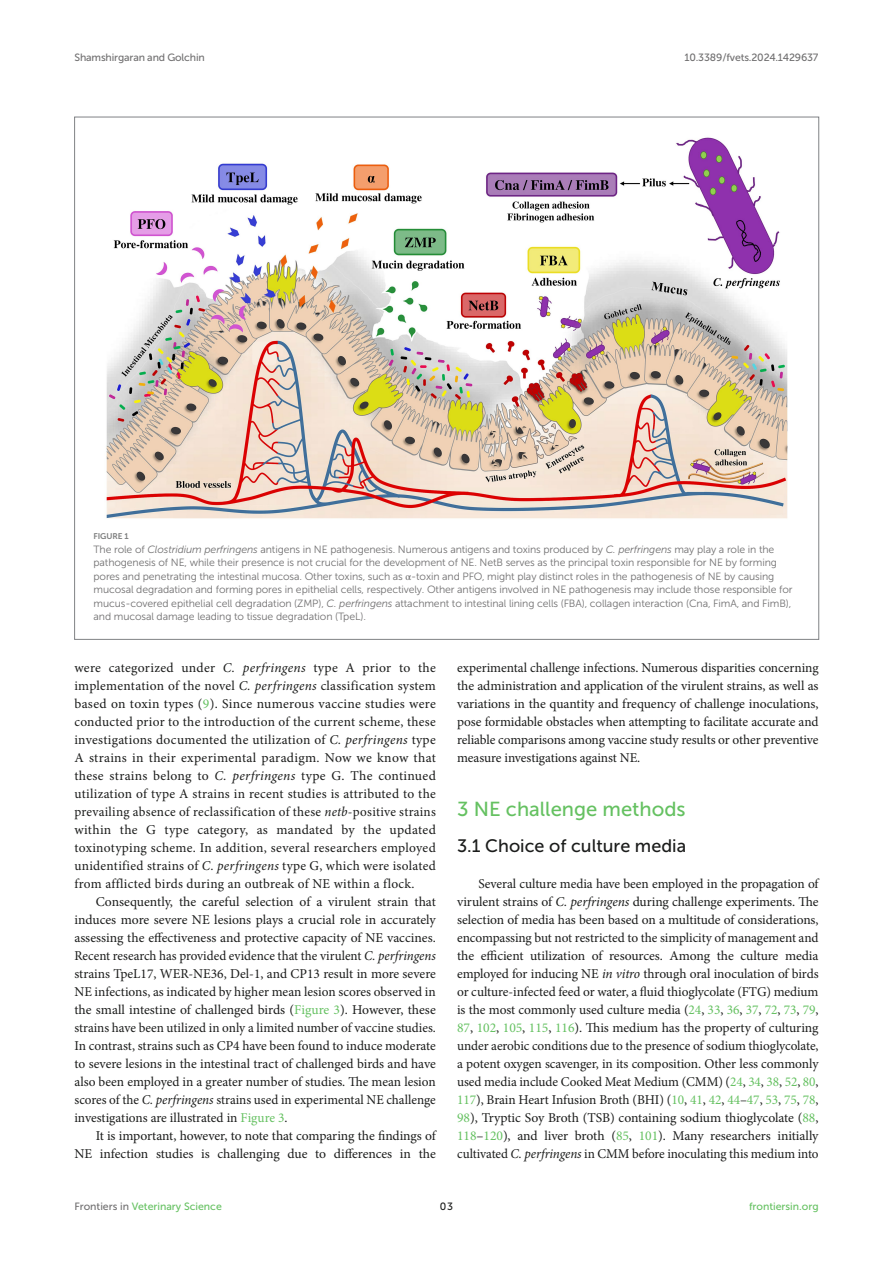
<style>
.page{position:relative;width:893px;height:1263px;background:#fff}
.page>*{position:absolute;margin:0;border:0;box-sizing:border-box;transform-origin:0 0}
.HEAD_1{font:20.25px "Museo Sans 500";color:#65c161}
.HEAD_2_after_HEAD_1{font:18px "Museo Sans 500";color:#1b1c1b}
.TEXT{font:13.5px/18px "Minion Pro";letter-spacing:-.005em;color:#1b1c1b;text-align:justify}
.TEXT_FLUSH{font:13.5px/18px "Minion Pro";letter-spacing:-.005em;color:#1b1c1b;text-align:justify}
.FIG_LEG{font:10.5px/13.5px "Museo Sans 300";letter-spacing:-.01em;color:#706f70}
.t1{font:10.5px "Museo Sans 500";letter-spacing:-.015em;color:#706f70}
.t2{font:10.5px "Museo Sans 500";color:#65c161}
.t3{font:10.5px "Museo Sans 500";color:#1b1c1b}
.FIG_HD{font:8.25px "Museo Sans 700";letter-spacing:-.01em;color:#7e7f7f}
.s1{font-style:italic}
.s2{font-family:"STIX General"}
.s3{color:#65c161}
.s4{color:#706f70}
</style>
<div class="page">
<img style="left:106px;top:137px;width:682px;height:382px">
<p class="t1" style="left:74px;top:51px;width:132px">Shamshirgaran and Golchin</p>
<p class="t1" style="left:684px;top:51px;width:136px">10.3389/fvets.2024.1429637</p>
<p class="FIG_HD" style="left:94px;top:532px;width:37px">FIGURE 1</p>
<p class="FIG_LEG" style="left:94px;top:543px;width:700px">The role of <span class="s1">Clostridium perfringens</span> antigens in NE pathogenesis. Numerous antigens and toxins produced by <span class="s1">C. perfringens</span> may play a role in the pathogenesis of NE, while their presence is not crucial for the development of NE. NetB serves as the principal toxin responsible for NE by forming pores and penetrating the intestinal mucosa. Other toxins, such as <span class="s2">α</span>-toxin and PFO, might play distinct roles in the pathogenesis of NE by causing mucosal degradation and forming pores in epithelial cells, respectively. Other antigens involved in NE pathogenesis may include those responsible for mucus-covered epithelial cell degradation (ZMP), <span class="s1">C. perfringens</span> attachment to intestinal lining cells (FBA), collagen interaction (Cna, FimA, and FimB), and mucosal damage leading to tissue degradation (TpeL).</p>
<p class="TEXT" style="left:74px;top:659px;width:363px">were categorized under <span class="s1">C. perfringens</span> type A prior to the implementation of the novel <span class="s1">C. perfringens</span> classification system based on toxin types (<span class="s3">9</span>). Since numerous vaccine studies were conducted prior to the introduction of the current scheme, these investigations documented the utilization of <span class="s1">C. perfringens</span> type A strains in their experimental paradigm. Now we know that these strains belong to <span class="s1">C. perfringens</span> type G. The continued utilization of type A strains in recent studies is attributed to the prevailing absence of reclassification of these <span class="s1">netb</span>-positive strains within the G type category, as mandated by the updated toxinotyping scheme. In addition, several researchers employed unidentified strains of <span class="s1">C. perfringens</span> type G, which were isolated from afflicted birds during an outbreak of NE within a flock.</p>
<p class="TEXT" style="left:74px;top:893px;width:363px;text-indent:21px">Consequently, the careful selection of a virulent strain that induces more severe NE lesions plays a crucial role in accurately assessing the effectiveness and protective capacity of NE vaccines.<br>Recent research has provided evidence that the virulent <span class="s1">C. perfringens </span>strains TpeL17, WER-NE36, Del-1, and CP13 result in more severe NE infections, as indicated by higher mean lesion scores observed in the small intestine of challenged birds (<span class="s3">Figure 3</span>). However, these strains have been utilized in only a limited number of vaccine studies.<br>In contrast, strains such as CP4 have been found to induce moderate to severe lesions in the intestinal tract of challenged birds and have also been employed in a greater number of studies. The mean lesion scores of the <span class="s1">C. perfringens</span> strains used in experimental NE challenge investigations are illustrated in <span class="s3">Figure 3</span>.</p>
<p class="TEXT" style="left:74px;top:1127px;width:363px;text-align:right">It is important, however, to note that comparing the findings of<br>NE infection studies is challenging due to differences in the</p>
<p class="TEXT" style="left:457px;top:659px;width:363px">experimental challenge infections. Numerous disparities concerning the administration and application of the virulent strains, as well as variations in the quantity and frequency of challenge inoculations, pose formidable obstacles when attempting to facilitate accurate and reliable comparisons among vaccine study results or other preventive measure investigations against NE.</p>
<p class="HEAD_1" style="left:457px;top:798px;width:230px">3 NE challenge methods</p>
<p class="HEAD_2_after_HEAD_1" style="left:457px;top:836px;width:231px">3.1 Choice of culture media</p>
<p class="TEXT_FLUSH" style="left:457px;top:875px;width:363px;text-indent:21px">Several culture media have been employed in the propagation of virulent strains of <span class="s1">C. perfringens</span> during challenge experiments. The selection of media has been based on a multitude of considerations, encompassing but not restricted to the simplicity of management and the efficient utilization of resources. Among the culture media employed for inducing NE <span class="s1">in vitro</span> through oral inoculation of birds or culture-infected feed or water, a fluid thioglycolate (FTG) medium is the most commonly used culture media (<span class="s3">24</span>, <span class="s3">33</span>, <span class="s3">36</span>, <span class="s3">37</span>, <span class="s3">72</span>, <span class="s3">73</span>, <span class="s3">79</span>, <span class="s3">87</span>, <span class="s3">102</span>, <span class="s3">105</span>, <span class="s3">115</span>, <span class="s3">116</span>). This medium has the property of culturing under aerobic conditions due to the presence of sodium thioglycolate, a potent oxygen scavenger, in its composition. Other less commonly used media include Cooked Meat Medium (CMM) (<span class="s3">24</span>, <span class="s3">34</span>, <span class="s3">38</span>, <span class="s3">52</span>, <span class="s3">80</span>, <span class="s3">117</span>), Brain Heart Infusion Broth (BHI) (<span class="s3">10</span>, <span class="s3">41</span>, <span class="s3">42</span>, <span class="s3">44</span>–<span class="s3">47</span>, <span class="s3">53</span>, <span class="s3">75</span>, <span class="s3">78</span>, <span class="s3">98</span>), Tryptic Soy Broth (TSB) containing sodium thioglycolate (<span class="s3">88</span>, <span class="s3">118</span>–<span class="s3">120</span>), and liver broth (<span class="s3">85</span>, <span class="s3">101</span>). Many researchers initially cultivated <span class="s1">C. perfringens</span> in CMM before inoculating this medium into</p>
<p class="t2" style="left:74px;top:1200px;width:149px"><span class="s4">Frontiers in</span> Veterinary Science</p>
<p class="t3" style="left:440px;top:1200px;width:15px">03</p>
<p class="t2" style="left:749px;top:1200px;width:71px">frontiersin.org</p>
</div>
